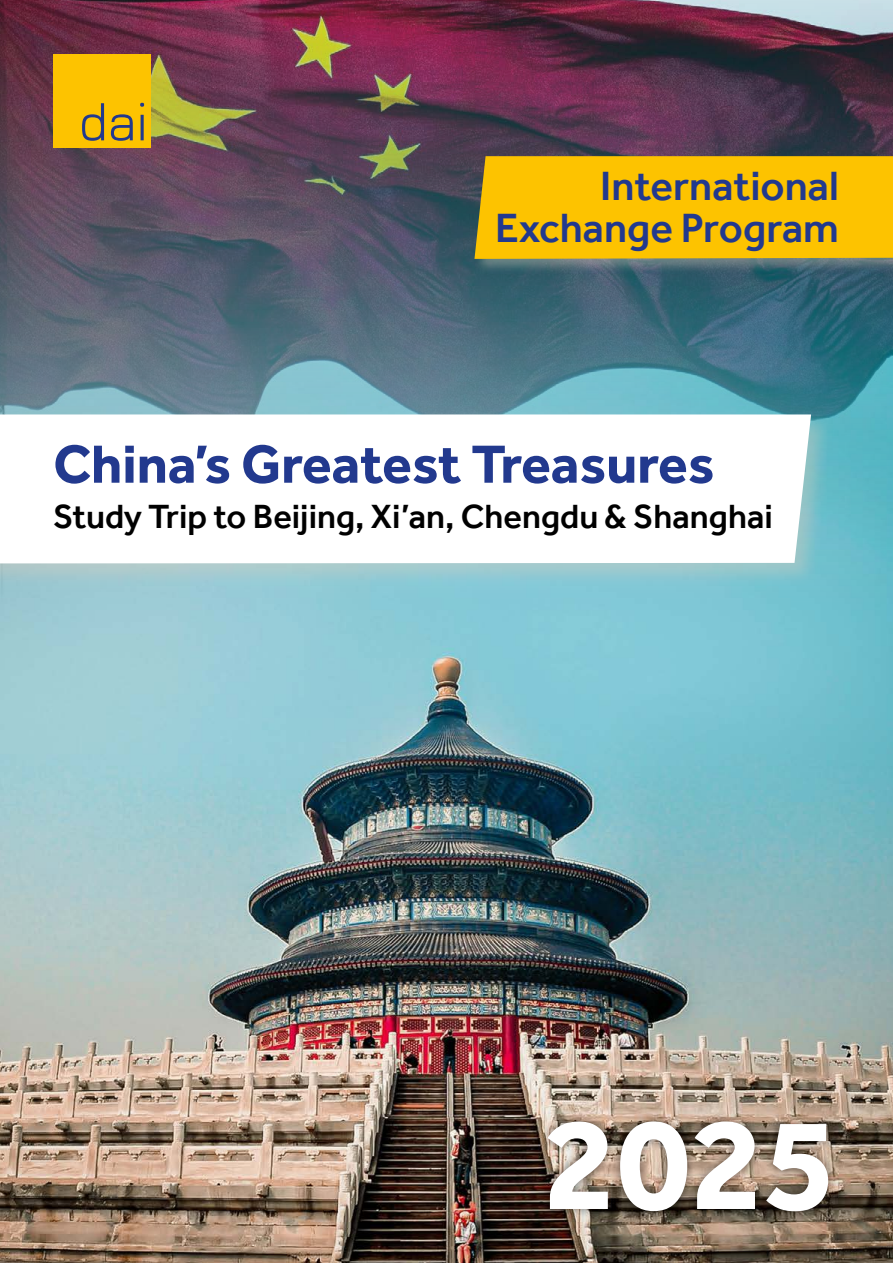
<style>
.page{position:relative;width:893px;height:1263px;background:#fff}
.page>*{position:absolute;margin:0;border:0;box-sizing:border-box;transform-origin:0 0}
.t1{font:700 135px "Effra";color:#fff}
.t2{font:700 55.5px "Effra";color:#22398e}
.t3{font:500 42px/42px "Effra";color:#22398e;text-align:right}
.t4{font:500 34.5px "Effra";color:#000}
</style>
<div class="page">
<img style="left:0;top:601px;width:893px;height:661px">
<img style="left:0;top:0;width:893px;height:601px">
<div style="left:53px;top:54px;width:98px;height:94px;background:#fdc300"></div>
<svg style="left:82px;top:103px;width:62px;height:38px"></svg>
<div style="left:473px;top:154px;width:420px;height:121px;background:#dbcebd;opacity:.4"></div>
<div style="left:474px;top:156px;width:419px;height:103px;background:#fdc300"></div>
<div style="left:0;top:410px;width:835px;height:178px;background:#dbcebd;opacity:.4"></div>
<svg style="left:0;top:414px;width:811px;height:149px"></svg>
<div style="left:539px;top:1112px;width:298px;height:109px;background:#000;opacity:.55"></div>
<p class="t3" style="left:495px;top:165px;width:345px">International<br>Exchange Program</p>
<h2 class="t2" style="left:53px;top:431px;width:663px">China’s Greatest Treasures</h2>
<p class="t4" style="left:53px;top:496px;width:721px">Study Trip to Beijing, Xi’an, Chengdu &amp; Shanghai</p>
<h1 class="t1" style="left:543px;top:1083px;width:296px">2025</h1>
</div>
